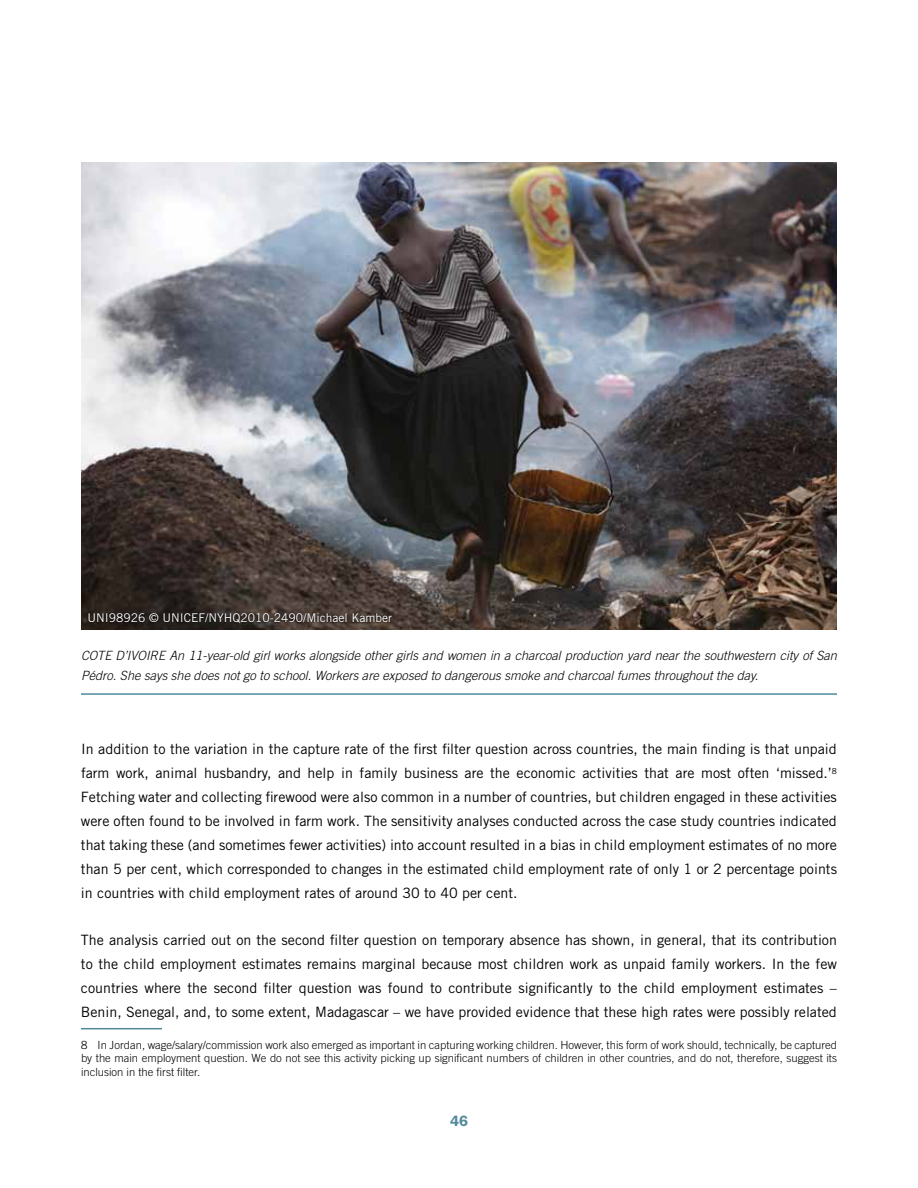
<style>
.page{position:relative;width:918px;height:1188px;background:#fff}
.page>*{position:absolute;margin:0;border:0;box-sizing:border-box;transform-origin:0 0}
.t1{font:600 15px "Franklin Gothic";color:#52899b}
.t2{font:14.25px/24px "Trade Gothic";color:#000;text-align:justify}
.t3{font:italic 300 12.75px/19.5px "Trade Gothic";color:#000}
.t4{font:12px "Trade Gothic";color:#fff}
.t5{font:300 11.25px/13.5px "Trade Gothic";color:#000;text-align:justify}
</style>
<div class="page">
<hr style="left:81px;top:1028px;width:81px;height:1px;background:#52899b">
<img style="left:81px;top:162px;width:756px;height:468px">
<hr style="left:81px;top:693px;width:756px;height:2px;background:#52899b">
<div style="left:86px;top:612px;width:307px;height:13px;background:#000;opacity:.97"></div>
<p class="t4" style="left:87px;top:611px;width:8px">UNI</p>
<p class="t4" style="left:109px;top:611px;width:62px">98926 © UNICEF</p>
<p class="t4" style="left:205px;top:611px;width:188px">/NYHQ2010-2490/M ichael Kamber</p>
<p class="t3" style="left:81px;top:646px;width:758px">COTE D’IVOIRE An 11-year-old girl works alongside other girls and women in a charcoal production yard near the southwestern city of San<br>Pédro. She says she does not go to school. Workers are exposed to dangerous smoke and charcoal fumes throughout the day.</p>
<p class="t2" style="left:81px;top:737px;width:758px">I n addition to the variation in the capture rate of the first filter question across countries, the main finding is that unpaid farm work, animal husbandry, and help in family business are the economic activities that are most often ‘missed.’<sup>8<br></sup>Fetching water and collecting firewood were also common in a number of countries, but children engaged in these activities were often found to be involved in farm work. The sensitivity analyses conducted across the case study countries indicated that taking these (and sometimes fewer activities) into account resulted in a bias in child employment estimates of no more than 5 per cent, which corresponded to changes in the estimated child employment rate of only 1 or 2 percentage points in countries with child employment rates of around 30 to 40 per cent.</p>
<p class="t2" style="left:81px;top:928px;width:758px">The analysis carried out on the second filter question on temporary absence has shown, in general, that its contribution to the child employment estimates remains marginal because most children work as unpaid family workers. I n the few countries where the second filter question was found to contribute significantly to the child employment estimates – Benin, Senegal, and, to some extent, M adagascar – we have provided evidence that these high rates were possibly related</p>
<p class="t5" style="left:81px;top:1038px;width:758px">8 In Jordan, wage/salary/commission work also emerged as important in capturing working children. However, this form of work should, technically, be captured by the main employment question. We do not see this activity picking up significant numbers of children in other countries, and do not, therefore, suggest its inclusion in the first filter.</p>
<p class="t1" style="left:450px;top:1112px;width:19px">46</p>
</div>
